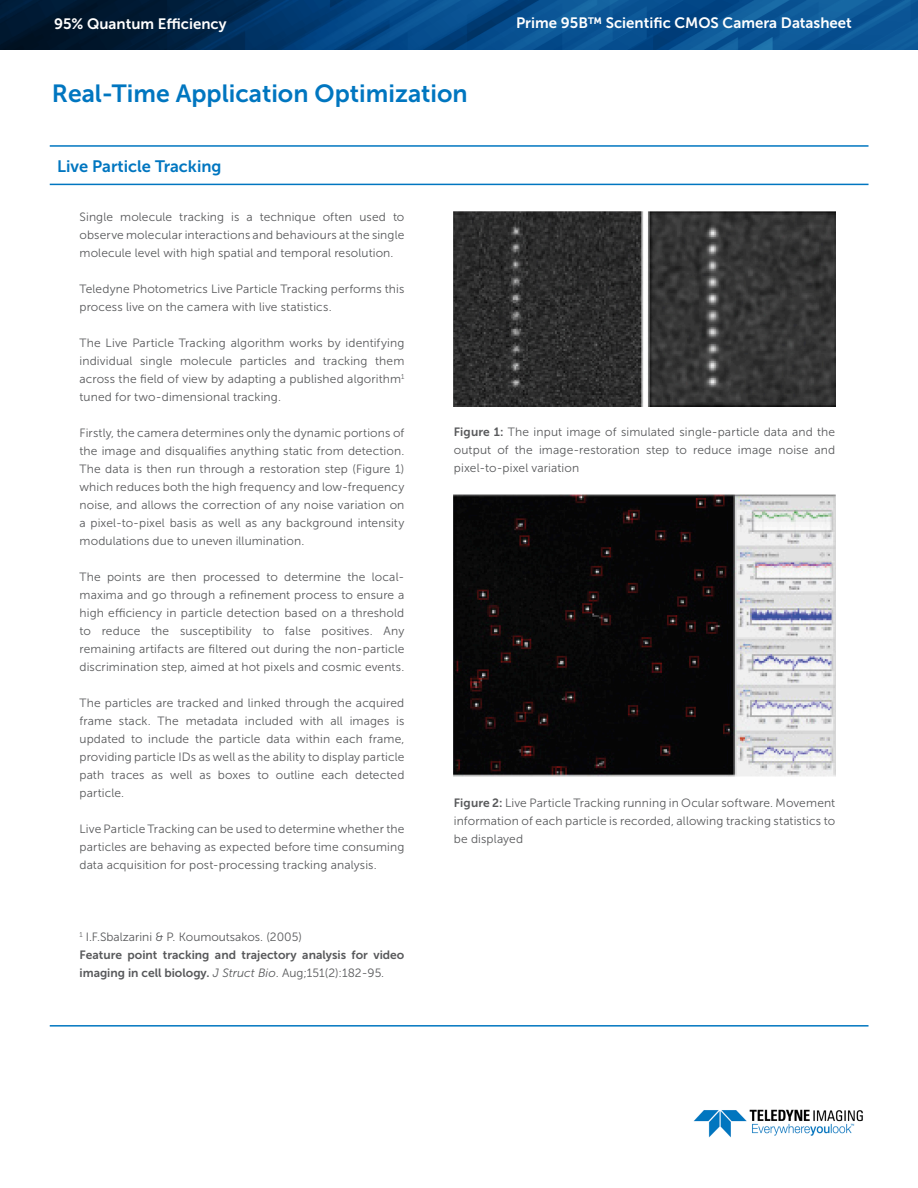
<style>
.page{position:relative;width:918px;height:1188px;background:#fff}
.page>*{position:absolute;margin:0;border:0;box-sizing:border-box;transform-origin:0 0}
.t1{font:24.75px "Museo Sans 700";color:#0076c0}
.t2{font:16.5px "Museo Sans 700";color:#0076c0}
.t3{font:15px "Museo Sans 700";color:#fff}
.t4{font:12px/18px "Museo Sans 300";letter-spacing:.01em;color:#58595b;text-align:justify}
.t5{font:12px/18px "Museo Sans 700";color:#58595b}
.s1{font-family:"Museo Sans 300";font-style:italic}
.s2{font-family:"Museo Sans 300"}
.s3{font-family:"Museo Sans 700"}
</style>
<div class="page">
<hr style="left:50px;top:145px;width:404px;height:2px;background:#0076c0">
<hr style="left:454px;top:145px;width:415px;height:2px;background:#0076c0">
<hr style="left:50px;top:184px;width:404px;height:1px;background:#0076c0">
<hr style="left:454px;top:184px;width:415px;height:1px;background:#0076c0">
<hr style="left:50px;top:1025px;width:404px;height:2px;background:#0076c0">
<hr style="left:454px;top:1025px;width:415px;height:2px;background:#0076c0">
<img style="left:0;top:0;width:918px;height:49px">
<img style="left:693px;top:1109px;width:170px;height:29px">
<img style="left:454px;top:212px;width:381px;height:194px">
<img style="left:454px;top:495px;width:381px;height:281px">
<p class="t3" style="left:54px;top:15px;width:174px">95% Quantum Efficiency</p>
<p class="t3" style="left:516px;top:15px;width:337px">Prime 95B™ Scientific CMOS Camera Datasheet</p>
<p class="t1" style="left:52px;top:80px;width:417px">Real-Time Application Optimization</p>
<p class="t2" style="left:57px;top:157px;width:166px">Live Particle Tracking</p>
<p class="t4" style="left:80px;top:208px;width:326px">Single molecule tracking is a technique often used to observe molecular interactions and behaviours at the single molecule level with high spatial and temporal resolution.</p>
<p class="t4" style="left:80px;top:280px;width:326px">Teledyne Photometrics Live Particle Tracking performs this process live on the camera with live statistics.</p>
<p class="t4" style="left:80px;top:334px;width:326px">The Live Particle Tracking algorithm works by identifying individual single molecule particles and tracking them across the field of view by adapting a published algorithm<sup>1 </sup>tuned for two-dimensional tracking.</p>
<p class="t4" style="left:80px;top:424px;width:326px">Firstly, the camera determines only the dynamic portions of the image and disqualifies anything static from detection.<br>The data is then run through a restoration step (Figure 1) which reduces both the high frequency and low-frequency noise, and allows the correction of any noise variation on a pixel-to-pixel basis as well as any background intensity modulations due to uneven illumination.</p>
<p class="t4" style="left:80px;top:568px;width:326px">The points are then processed to determine the local&shy;maxima and go through a refinement process to ensure a high efficiency in particle detection based on a threshold to reduce the susceptibility to false positives. Any remaining artifacts are filtered out during the non-particle discrimination step, aimed at hot pixels and cosmic events.</p>
<p class="t4" style="left:80px;top:694px;width:326px">The particles are tracked and linked through the acquired frame stack. The metadata included with all images is updated to include the particle data within each frame, providing particle IDs as well as the ability to display particle path traces as well as boxes to outline each detected particle.</p>
<p class="t4" style="left:80px;top:820px;width:326px">Live Particle Tracking can be used to determine whether the particles are behaving as expected before time consuming data acquisition for post-processing tracking analysis.</p>
<p class="t4" style="left:80px;top:928px;width:224px"><sup>1</sup> I.F.Sbalzarini &amp; P. Koumoutsakos. (2005)</p>
<p class="t5" style="left:80px;top:946px;width:326px">Feature point tracking and trajectory analysis for video imaging in cell biology. <span class="s1">J Struct Bio</span><span class="s2">. Aug;151(2):182-95.</span></p>
<p class="t4" style="left:454px;top:423px;width:383px"><span class="s3">Figure 1:</span> The input image of simulated single-particle data and the output of the image-restoration step to reduce image noise and pixel-to-pixel variation</p>
<p class="t4" style="left:454px;top:794px;width:383px"><span class="s3">Figure 2:</span> Live Particle Tracking running in Ocular software. Movement information of each particle is recorded, allowing tracking statistics to be displayed</p>
</div>
